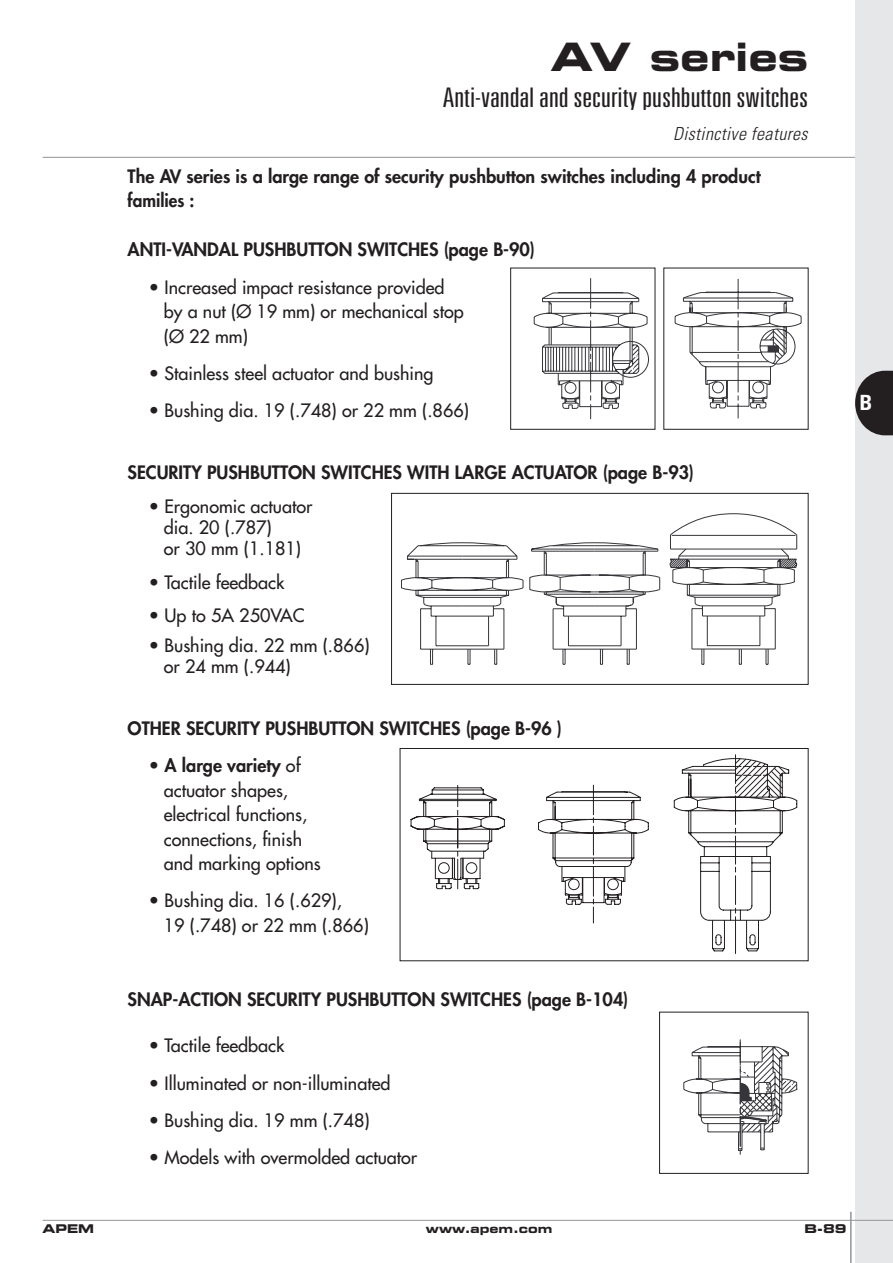
<style>
.page{position:relative;width:893px;height:1263px;background:#fff}
.page>*{position:absolute;margin:0;border:0;box-sizing:border-box;transform-origin:0 0}
.t1{font:700 expanded 39px "Square 721 BT";color:#231f20}
.t2{font:300 ultra-condensed 27px "Univers";color:#231f20;scale:1.3 1}
.t3{font:700 condensed 21px "Univers";color:#fff}
.t4{font:18px/24.6px "Futura";color:#231f20}
.t5{font:800 18px/24.3px "Futura";color:#231f20}
.t6{font:italic 300 condensed 18px "Univers";letter-spacing:.02em;color:#231f20}
.t7{font:700 expanded 12px "Square 721 BT";color:#231f20}
.s1{font-weight:800}
</style>
<div class="page">
<div style="left:855px;top:0;width:37px;height:1263px;background:#e6e7e9"></div>
<hr style="left:43px;top:1220px;width:849px;height:1px;background:#939598">
<hr style="left:43px;top:157px;width:812px;height:1px;background:#939598">
<hr style="left:850px;top:1212px;width:1px;height:51px;background:#939598">
<svg style="left:855px;top:371px;width:37px;height:64px"></svg>
<div style="left:400px;top:748px;width:408px;height:213px;border:1px solid #231f20"></div>
<svg style="left:391px;top:268px;width:417px;height:417px"></svg>
<svg style="left:461px;top:513px;width:336px;height:20px"></svg>
<svg style="left:400px;top:533px;width:397px;height:132px"></svg>
<svg style="left:683px;top:1039px;width:114px;height:116px"></svg>
<div style="left:659px;top:1012px;width:149px;height:162px;border:1px solid #231f20"></div>
<svg style="left:712px;top:754px;width:47px;height:200px"></svg>
<svg style="left:410px;top:756px;width:387px;height:168px"></svg>
<h1 class="t1" style="left:551px;top:43px;width:259px">AV series</h1>
<h2 class="t2" style="left:443px;top:87px;width:282px">Anti-vandal and security pushbutton switches</h2>
<p class="t6" style="left:673px;top:127px;width:136px">Distinctive features</p>
<p class="t5" style="left:128px;top:166px;width:634px">The AV series is a large range of security pushbutton switches including 4 product families :</p>
<p class="t5" style="left:128px;top:239px;width:409px">ANTI-VANDAL PUSHBUTTON SWITCHES (page B-90)</p>
<p class="t4" style="left:164px;top:276px;width:301px;text-indent:-15px">• Increased impact resistance provided by a nut (Ø 19 mm) or mechanical stop (Ø 22 mm)</p>
<p class="t4" style="left:149px;top:362px;width:286px">• Stainless steel actuator and bushing</p>
<p class="t4" style="left:149px;top:400px;width:322px">• Bushing dia. 19 (.748) or 22 mm (.866)</p>
<p class="t5" style="left:128px;top:462px;width:568px">SECURITY PUSHBUTTON SWITCHES WITH LARGE ACTUATOR (page B-93)</p>
<p class="t4" style="left:164px;top:497px;width:150px;line-height:21px;text-indent:-15px">• Ergonomic actuator dia. 20 (.787)<br>or 30 mm (1.181)</p>
<p class="t4" style="left:149px;top:571px;width:137px">• Tactile feedback</p>
<p class="t4" style="left:149px;top:605px;width:157px">• Up to 5A 250VAC</p>
<p class="t4" style="left:164px;top:636px;width:207px;line-height:21px;text-indent:-15px">• Bushing dia. 22 mm (.866) or 24 mm (.944)</p>
<p class="t5" style="left:128px;top:717px;width:436px">OTHER SECURITY PUSHBUTTON SWITCHES (page B-96 )</p>
<p class="t4" style="left:164px;top:754px;width:158px;text-indent:-15px">• <span class="s1">A large variety</span> of actuator shapes, electrical functions, connections, finish and marking options</p>
<p class="t4" style="left:164px;top:890px;width:207px;text-indent:-15px">• Bushing dia. 16 (.629),<br>19 (.748) or 22 mm (.866)</p>
<p class="t5" style="left:128px;top:989px;width:502px">SNAP-ACTION SECURITY PUSHBUTTON SWITCHES (page B-104)</p>
<p class="t4" style="left:149px;top:1035px;width:137px">• Tactile feedback</p>
<p class="t4" style="left:149px;top:1072px;width:243px">• Illuminated or non-illuminated</p>
<p class="t4" style="left:149px;top:1109px;width:222px">• Bushing dia. 19 mm (.748)</p>
<p class="t4" style="left:149px;top:1146px;width:270px">• Models with overmolded actuator</p>
<p class="t3" style="left:859px;top:395px;width:14px">B</p>
<p class="t7" style="left:43px;top:1225px;width:53px">APEM</p>
<p class="t7" style="left:426px;top:1225px;width:128px">www.apem.com</p>
<p class="t7" style="left:804px;top:1225px;width:43px">B-89</p>
</div>
